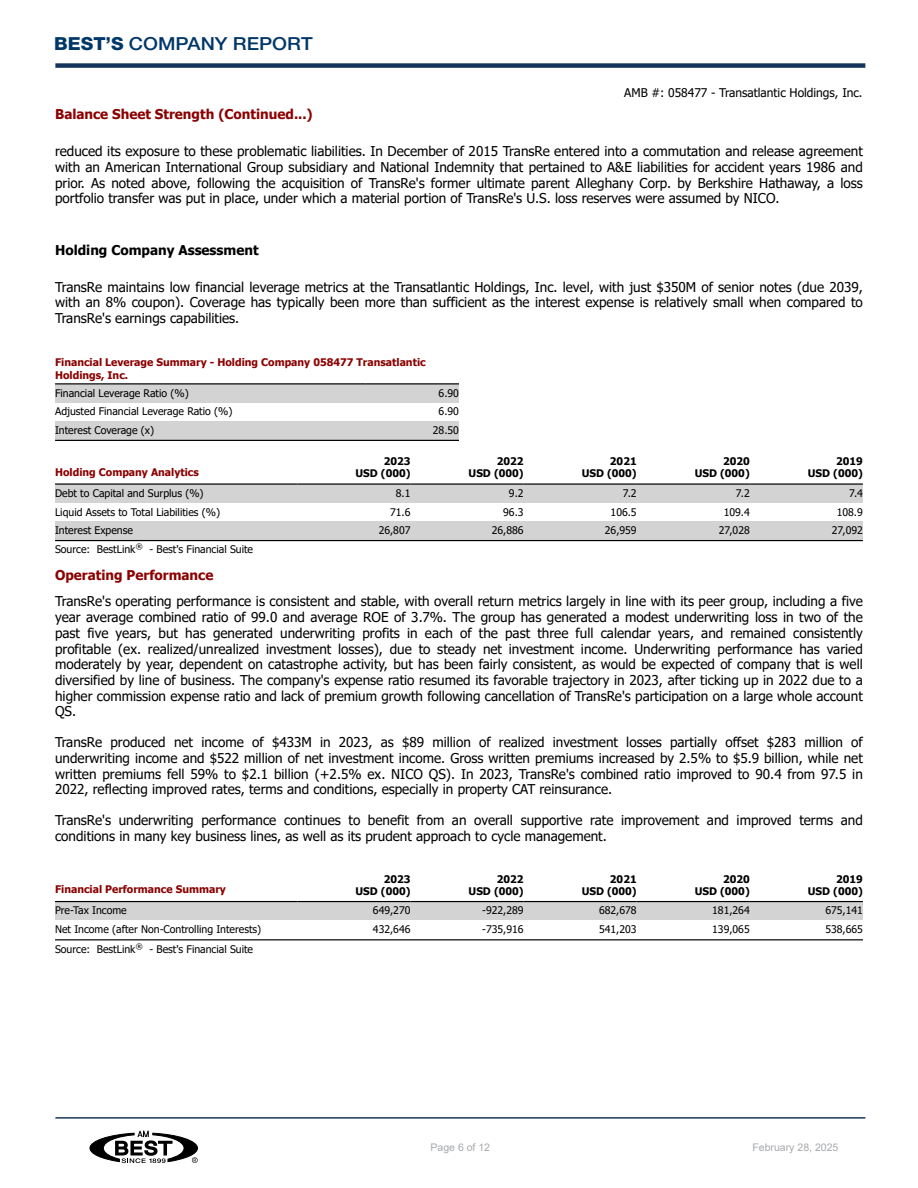
<style>
.page{position:relative;width:918px;height:1188px;background:#fff}
.page>*{position:absolute;margin:0;border:0;box-sizing:border-box;transform-origin:0 0}
.t1{font:500 18px "Helvetica Neue";color:#003768;scale:1.09 1}
.t2{font:13.5px/15.8px "Tahoma";color:#000;text-align:justify}
.t3{font:700 13.5px "Tahoma";color:#8b0000}
.t4{font:700 13.5px "Tahoma";color:#000}
.t5{font:12px "Tahoma";color:#000}
.t6{font:10.5px "Tahoma";color:#000}
.t7{font:700 10.5px/12.3px "Tahoma";color:#8b0000}
.t8{font:700 10.5px/12.3px "Tahoma";color:#000;text-align:right}
.t9{font:10.5px "Arial";color:#a7a9ac}
.s1{font-weight:800}
</style>
<div class="page">
<svg style="left:89px;top:1131px;width:109px;height:32px"></svg>
<div style="left:55px;top:63px;width:810px;height:5px;background:#15355c"></div>
<hr style="left:55px;top:1117px;width:810px;height:2px;background:#15355c">
<div style="left:55px;top:384px;width:404px;height:19px;background:#d3d3d3"></div>
<div style="left:55px;top:422px;width:404px;height:18px;background:#d3d3d3"></div>
<hr style="left:55px;top:440px;width:404px;height:1px;background:#000">
<hr style="left:55px;top:383px;width:311px;height:1px;background:#000">
<hr style="left:366px;top:383px;width:93px;height:1px;background:#000">
<div style="left:55px;top:484px;width:808px;height:19px;background:#d3d3d3"></div>
<div style="left:55px;top:522px;width:808px;height:18px;background:#d3d3d3"></div>
<hr style="left:55px;top:540px;width:808px;height:1px;background:#000">
<hr style="left:55px;top:483px;width:242px;height:2px;background:#000">
<hr style="left:297px;top:483px;width:114px;height:2px;background:#000">
<hr style="left:411px;top:483px;width:113px;height:2px;background:#000">
<hr style="left:524px;top:483px;width:113px;height:2px;background:#000">
<hr style="left:637px;top:483px;width:113px;height:2px;background:#000">
<hr style="left:750px;top:483px;width:113px;height:2px;background:#000">
<div style="left:55px;top:902px;width:808px;height:18px;background:#d3d3d3"></div>
<hr style="left:55px;top:939px;width:808px;height:1px;background:#000">
<hr style="left:55px;top:901px;width:242px;height:1px;background:#000">
<hr style="left:297px;top:901px;width:114px;height:1px;background:#000">
<hr style="left:411px;top:901px;width:113px;height:1px;background:#000">
<hr style="left:524px;top:901px;width:113px;height:1px;background:#000">
<hr style="left:637px;top:901px;width:113px;height:1px;background:#000">
<hr style="left:750px;top:901px;width:113px;height:1px;background:#000">
<h1 class="t1" style="left:54px;top:33px;width:239px"><span class="s1">BEST’S</span> COMPANY REPORT</h1>
<p class="t5" style="left:624px;top:84px;width:240px">AMB #: 058477 - Transatlantic Holdings, Inc.</p>
<p class="t3" style="left:55px;top:105px;width:259px">Balance Sheet Strength (Continued...)</p>
<p class="t2" style="left:55px;top:144px;width:809px">reduced its exposure to these problematic liabilities. In December of 2015 TransRe entered into a commutation and release agreement with an American International Group subsidiary and National Indemnity that pertained to A&amp;E liabilities for accident years 1986 and prior. As noted above, following the acquisition of TransRe's former ultimate parent Alleghany Corp. by Berkshire Hathaway, a loss portfolio transfer was put in place, under which a material portion of TransRe's U.S. loss reserves were assumed by NICO.</p>
<p class="t4" style="left:55px;top:241px;width:205px">Holding Company Assessment</p>
<p class="t2" style="left:55px;top:280px;width:809px">TransRe maintains low financial leverage metrics at the Transatlantic Holdings, Inc. level, with just $350M of senior notes (due 2039, with an 8% coupon). Coverage has typically been more than sufficient as the interest expense is relatively small when compared to TransRe's earnings capabilities.</p>
<p class="t7" style="left:55px;top:357px;width:372px">Financial Leverage Summary - Holding Company 058477 Transatlantic<br>Holdings, Inc.</p>
<p class="t6" style="left:55px;top:386px;width:135px">Financial Leverage Ratio (%)</p>
<p class="t6" style="left:439px;top:386px;width:22px">6.90</p>
<p class="t6" style="left:55px;top:405px;width:179px">Adjusted Financial Leverage Ratio (%)</p>
<p class="t6" style="left:439px;top:405px;width:22px">6.90</p>
<p class="t6" style="left:55px;top:423px;width:101px">Interest Coverage (x)</p>
<p class="t6" style="left:433px;top:423px;width:28px">28.50</p>
<p class="t7" style="left:55px;top:466px;width:145px">Holding Company Analytics</p>
<p class="t8" style="left:356px;top:455px;width:57px">2023<br>USD (000)</p>
<p class="t8" style="left:469px;top:455px;width:57px">2022<br>USD (000)</p>
<p class="t8" style="left:582px;top:455px;width:57px">2021<br>USD (000)</p>
<p class="t8" style="left:695px;top:455px;width:57px">2020<br>USD (000)</p>
<p class="t8" style="left:808px;top:455px;width:57px">2019<br>USD (000)</p>
<p class="t6" style="left:55px;top:486px;width:150px">Debt to Capital and Surplus (%)</p>
<p class="t6" style="left:396px;top:486px;width:16px">8.1</p>
<p class="t6" style="left:509px;top:486px;width:16px">9.2</p>
<p class="t6" style="left:623px;top:486px;width:15px">7.2</p>
<p class="t6" style="left:736px;top:486px;width:15px">7.2</p>
<p class="t6" style="left:849px;top:486px;width:15px">7.4</p>
<p class="t6" style="left:55px;top:505px;width:167px">Liquid Assets to Total Liabilities (%)</p>
<p class="t6" style="left:390px;top:505px;width:22px">71.6</p>
<p class="t6" style="left:503px;top:505px;width:22px">96.3</p>
<p class="t6" style="left:611px;top:505px;width:28px">106.5</p>
<p class="t6" style="left:724px;top:505px;width:28px">109.4</p>
<p class="t6" style="left:837px;top:505px;width:28px">108.9</p>
<p class="t6" style="left:55px;top:523px;width:79px">Interest Expense</p>
<p class="t6" style="left:379px;top:523px;width:33px">26,807</p>
<p class="t6" style="left:492px;top:523px;width:33px">26,886</p>
<p class="t6" style="left:605px;top:523px;width:33px">26,959</p>
<p class="t6" style="left:719px;top:523px;width:33px">27,028</p>
<p class="t6" style="left:832px;top:523px;width:33px">27,092</p>
<p class="t6" style="left:55px;top:542px;width:200px">Source: BestLink<sup>®</sup> - Best's Financial Suite</p>
<p class="t3" style="left:55px;top:566px;width:160px">Operating Performance</p>
<p class="t2" style="left:55px;top:594px;width:809px">TransRe's operating performance is consistent and stable, with overall return metrics largely in line with its peer group, including a five year average combined ratio of 99.0 and average ROE of 3.7%. The group has generated a modest underwriting loss in two of the past five years, but has generated underwriting profits in each of the past three full calendar years, and remained consistently profitable (ex. realized/unrealized investment losses), due to steady net investment income. Underwriting performance has varied moderately by year, dependent on catastrophe activity, but has been fairly consistent, as would be expected of company that is well diversified by line of business. The company's expense ratio resumed its favorable trajectory in 2023, after ticking up in 2022 due to a higher commission expense ratio and lack of premium growth following cancellation of TransRe's participation on a large whole account QS.</p>
<p class="t2" style="left:55px;top:735px;width:809px">TransRe produced net income of $433M in 2023, as $89 million of realized investment losses partially offset $283 million of underwriting income and $522 million of net investment income. Gross written premiums increased by 2.5% to $5.9 billion, while net written premiums fell 59% to $2.1 billion (+2.5% ex. NICO QS). In 2023, TransRe's combined ratio improved to 90.4 from 97.5 in 2022, reflecting improved rates, terms and conditions, especially in property CAT reinsurance.</p>
<p class="t2" style="left:55px;top:813px;width:809px">TransRe's underwriting performance continues to benefit from an overall supportive rate improvement and improved terms and conditions in many key business lines, as well as its prudent approach to cycle management.</p>
<p class="t7" style="left:55px;top:884px;width:172px">Financial Performance Summary</p>
<p class="t8" style="left:356px;top:873px;width:57px">2023<br>USD (000)</p>
<p class="t8" style="left:469px;top:873px;width:57px">2022<br>USD (000)</p>
<p class="t8" style="left:582px;top:873px;width:57px">2021<br>USD (000)</p>
<p class="t8" style="left:695px;top:873px;width:57px">2020<br>USD (000)</p>
<p class="t8" style="left:808px;top:873px;width:57px">2019<br>USD (000)</p>
<p class="t6" style="left:55px;top:903px;width:73px">Pre-Tax Income</p>
<p class="t6" style="left:373px;top:903px;width:39px">649,270</p>
<p class="t6" style="left:482px;top:903px;width:43px">-922,289</p>
<p class="t6" style="left:599px;top:903px;width:39px">682,678</p>
<p class="t6" style="left:712px;top:903px;width:39px">181,264</p>
<p class="t6" style="left:825px;top:903px;width:39px">675,141</p>
<p class="t6" style="left:55px;top:922px;width:208px">Net Income (after Non-Controlling Interests)</p>
<p class="t6" style="left:373px;top:922px;width:39px">432,646</p>
<p class="t6" style="left:482px;top:922px;width:43px">-735,916</p>
<p class="t6" style="left:599px;top:922px;width:39px">541,203</p>
<p class="t6" style="left:712px;top:922px;width:39px">139,065</p>
<p class="t6" style="left:825px;top:922px;width:39px">538,665</p>
<p class="t6" style="left:55px;top:942px;width:200px">Source: BestLink<sup>®</sup> - Best's Financial Suite</p>
<p class="t9" style="left:431px;top:1140px;width:61px">Page 6 of 12</p>
<p class="t9" style="left:753px;top:1140px;width:87px">February 28, 2025</p>
</div>
